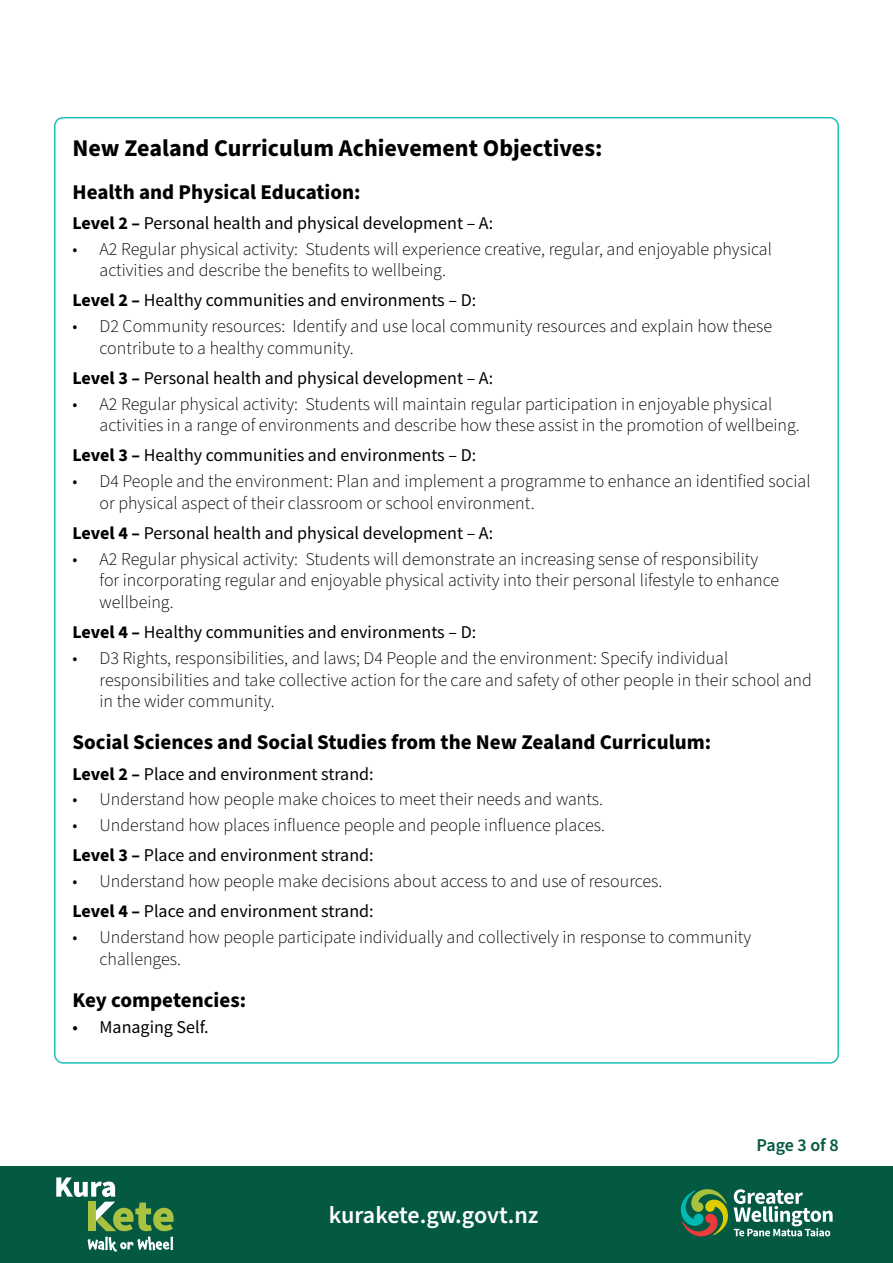
<style>
.page{position:relative;width:893px;height:1263px;background:#fff}
.page>*{position:absolute;margin:0;border:0;box-sizing:border-box;transform-origin:0 0}
.t1{font:700 24px "Source Sans Pro";color:#000}
.t2{font:600 24px "Source Sans Pro";letter-spacing:-.01em;color:#fff}
.t3{font:700 21px "Source Sans Pro";color:#000}
.t4{font:300 18px/21.6px "Source Sans Pro";color:#000}
.t5{font:18px "Source Sans Pro";color:#000}
.t6{font:600 18px "Source Sans Pro";letter-spacing:-.01em;color:#035942}
.s1{font-weight:700}
.s2{font-weight:400}
</style>
<div class="page">
<div style="left:0;top:1166px;width:893px;height:97px;background:#035942"></div>
<svg style="left:56px;top:1177px;width:118px;height:75px"></svg>
<svg style="left:680px;top:1189px;width:153px;height:48px"></svg>
<h1 class="t1" style="left:73px;top:132px;width:531px">New Zealand Curriculum Achievement Objectives:</h1>
<p class="t3" style="left:73px;top:177px;width:290px">Health and Physical Education:</p>
<p class="t5" style="left:73px;top:211px;width:422px"><span class="s1">Level 2 –</span> Personal health and physical development – A:</p>
<p class="t4" style="left:100px;top:238px;width:674px;text-indent:-27px">• A2 Regular physical activity: Students will experience creative, regular, and enjoyable physical activities and describe the benefits to wellbeing.</p>
<p class="t5" style="left:73px;top:289px;width:405px"><span class="s1">Level 2 –</span> Healthy communities and environments – D:</p>
<p class="t4" style="left:100px;top:316px;width:674px;text-indent:-27px">• D2 Community resources: Identify and use local community resources and explain how these contribute to a healthy community.</p>
<p class="t5" style="left:73px;top:366px;width:422px"><span class="s1">Level 3 –</span> Personal health and physical development – A:</p>
<p class="t4" style="left:100px;top:393px;width:702px;text-indent:-27px">• A2 Regular physical activity: Students will maintain regular participation in enjoyable physical activities in a range of environments and describe how these assist in the promotion of wellbeing.</p>
<p class="t5" style="left:73px;top:444px;width:405px"><span class="s1">Level 3 –</span> Healthy communities and environments – D:</p>
<p class="t4" style="left:100px;top:471px;width:713px;text-indent:-27px">• D4 People and the environment: Plan and implement a programme to enhance an identified social or physical aspect of their classroom or school environment.</p>
<p class="t5" style="left:73px;top:522px;width:422px"><span class="s1">Level 4 –</span> Personal health and physical development – A:</p>
<p class="t4" style="left:100px;top:549px;width:681px;text-indent:-27px">• A2 Regular physical activity: Students will demonstrate an increasing sense of responsibility for incorporating regular and enjoyable physical activity into their personal lifestyle to enhance wellbeing.</p>
<p class="t5" style="left:73px;top:621px;width:405px"><span class="s1">Level 4 –</span> Healthy communities and environments – D:</p>
<p class="t4" style="left:100px;top:648px;width:714px;text-indent:-27px">• D3 Rights, responsibilities, and laws; D4 People and the environment: Specify individual responsibilities and take collective action for the care and safety of other people in their school and in the wider community.</p>
<p class="t3" style="left:73px;top:728px;width:640px">Social Sciences and Social Studies from the New Zealand Curriculum:</p>
<p class="t5" style="left:73px;top:762px;width:303px"><span class="s1">Level 2 –</span> Place and environment strand:</p>
<p class="t4" style="left:73px;top:789px;width:532px">• Understand how people make choices to meet their needs and wants.</p>
<p class="t4" style="left:73px;top:811px;width:534px;line-height:30.2px">• Understand how places influence people and people influence places.<br><span class="s1">Level 3 –</span> <span class="s2">Place and environment strand:</span></p>
<p class="t4" style="left:73px;top:867px;width:591px;line-height:30.2px">• Understand how people make decisions about access to and use of resources.<br><span class="s1">Level 4 –</span> <span class="s2">Place and environment strand:</span></p>
<p class="t4" style="left:100px;top:927px;width:653px;text-indent:-27px">• Understand how people participate individually and collectively in response to community challenges.</p>
<p class="t3" style="left:73px;top:986px;width:175px">Key competencies:</p>
<p class="t5" style="left:73px;top:1015px;width:138px">• Managing Self.</p>
<h1 class="t2" style="left:329px;top:1198px;width:211px">kurakete.gw.govt.nz</h1>
<p class="t6" style="left:757px;top:1133px;width:84px">Page 3 of 8</p>
</div>
